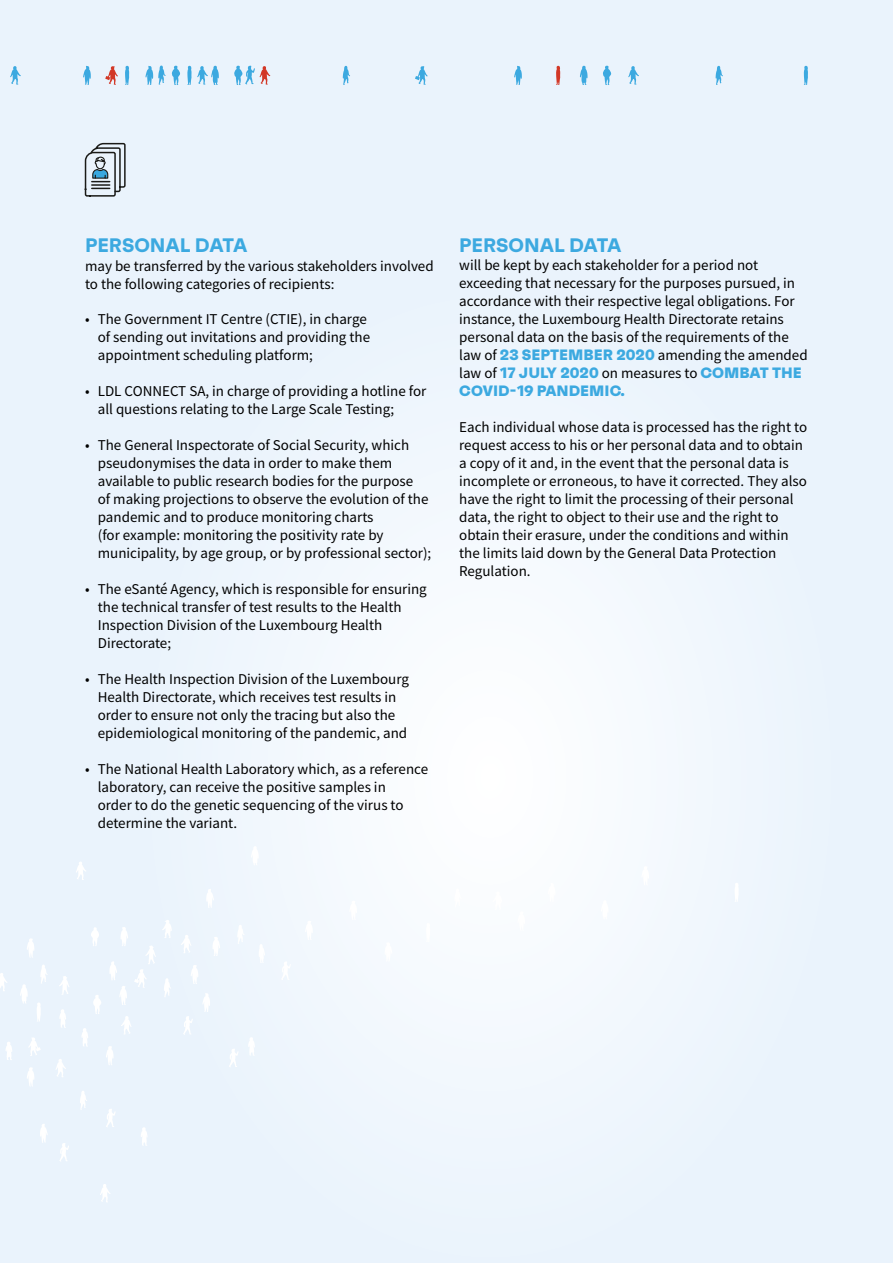
<style>
.page{position:relative;width:893px;height:1263px;background:#fff}
.page>*{position:absolute;margin:0;border:0;box-sizing:border-box;transform-origin:0 0}
.t1{font:700 19.5px "Faktum";color:#3ca9e0}
.t2{font:15px/18px "Source Sans Pro";color:#000}
.t3{font:800 15px/18px "Faktum";color:#3ca9e0}
.s1{font-family:"Faktum";font-weight:800;color:#3ca9e0}
.s2{font-family:"Source Sans Pro";font-weight:400;color:#000}
</style>
<div class="page">
<div style="left:0;top:0;width:893px;height:1263px;background:linear-gradient(to right,#ecf4fc,#eef6fd)"></div>
<svg style="left:343px;top:66px;width:7px;height:19px"></svg>
<svg style="left:715px;top:66px;width:8px;height:19px"></svg>
<svg style="left:556px;top:66px;width:4px;height:19px"></svg>
<svg style="left:804px;top:66px;width:4px;height:19px"></svg>
<svg style="left:187px;top:66px;width:4px;height:19px"></svg>
<svg style="left:125px;top:66px;width:4px;height:19px"></svg>
<svg style="left:514px;top:66px;width:8px;height:19px"></svg>
<svg style="left:145px;top:65px;width:21px;height:20px"></svg>
<svg style="left:83px;top:66px;width:8px;height:19px"></svg>
<svg style="left:580px;top:66px;width:8px;height:19px"></svg>
<svg style="left:415px;top:66px;width:13px;height:19px"></svg>
<svg style="left:105px;top:66px;width:13px;height:19px"></svg>
<svg style="left:603px;top:66px;width:8px;height:19px"></svg>
<svg style="left:172px;top:66px;width:8px;height:19px"></svg>
<svg style="left:10px;top:66px;width:11px;height:19px"></svg>
<svg style="left:628px;top:66px;width:11px;height:19px"></svg>
<svg style="left:234px;top:66px;width:36px;height:19px"></svg>
<svg style="left:197px;top:66px;width:22px;height:19px"></svg>
<svg style="left:120px;top:927px;width:8px;height:19px"></svg>
<svg style="left:191px;top:965px;width:7px;height:19px"></svg>
<svg style="left:119px;top:986px;width:8px;height:19px"></svg>
<svg style="left:259px;top:944px;width:6px;height:19px"></svg>
<svg style="left:164px;top:978px;width:7px;height:19px"></svg>
<svg style="left:202px;top:993px;width:8px;height:19px"></svg>
<svg style="left:162px;top:920px;width:10px;height:18px"></svg>
<svg style="left:492px;top:891px;width:10px;height:19px"></svg>
<svg style="left:181px;top:935px;width:10px;height:18px"></svg>
<svg style="left:134px;top:945px;width:22px;height:43px"></svg>
<svg style="left:59px;top:976px;width:11px;height:19px"></svg>
<svg style="left:183px;top:1016px;width:10px;height:19px"></svg>
<svg style="left:59px;top:1143px;width:10px;height:18px"></svg>
<svg style="left:40px;top:964px;width:8px;height:19px"></svg>
<svg style="left:20px;top:984px;width:8px;height:19px"></svg>
<svg style="left:229px;top:1048px;width:10px;height:19px"></svg>
<svg style="left:385px;top:942px;width:7px;height:19px"></svg>
<svg style="left:27px;top:938px;width:7px;height:19px"></svg>
<svg style="left:91px;top:927px;width:8px;height:19px"></svg>
<svg style="left:93px;top:995px;width:8px;height:19px"></svg>
<svg style="left:109px;top:961px;width:8px;height:19px"></svg>
<svg style="left:206px;top:889px;width:8px;height:19px"></svg>
<svg style="left:40px;top:1124px;width:8px;height:19px"></svg>
<svg style="left:55px;top:1059px;width:11px;height:18px"></svg>
<svg style="left:76px;top:861px;width:10px;height:19px"></svg>
<svg style="left:37px;top:1002px;width:4px;height:19px"></svg>
<svg style="left:81px;top:1028px;width:7px;height:18px"></svg>
<svg style="left:5px;top:1041px;width:7px;height:19px"></svg>
<svg style="left:305px;top:920px;width:8px;height:20px"></svg>
<svg style="left:517px;top:911px;width:8px;height:20px"></svg>
<svg style="left:349px;top:900px;width:8px;height:20px"></svg>
<svg style="left:641px;top:866px;width:8px;height:19px"></svg>
<svg style="left:237px;top:925px;width:8px;height:19px"></svg>
<svg style="left:454px;top:888px;width:8px;height:19px"></svg>
<svg style="left:548px;top:883px;width:7px;height:19px"></svg>
<svg style="left:601px;top:900px;width:8px;height:19px"></svg>
<svg style="left:281px;top:961px;width:10px;height:19px"></svg>
<svg style="left:100px;top:1184px;width:11px;height:18px"></svg>
<svg style="left:248px;top:1037px;width:7px;height:19px"></svg>
<svg style="left:106px;top:1046px;width:8px;height:19px"></svg>
<svg style="left:80px;top:1090px;width:7px;height:20px"></svg>
<svg style="left:0;top:973px;width:8px;height:18px"></svg>
<svg style="left:426px;top:923px;width:4px;height:19px"></svg>
<svg style="left:735px;top:883px;width:4px;height:19px"></svg>
<svg style="left:106px;top:1108px;width:10px;height:19px"></svg>
<svg style="left:141px;top:1127px;width:7px;height:19px"></svg>
<svg style="left:212px;top:937px;width:8px;height:19px"></svg>
<svg style="left:27px;top:1067px;width:7px;height:19px"></svg>
<svg style="left:121px;top:1016px;width:11px;height:18px"></svg>
<svg style="left:251px;top:846px;width:8px;height:19px"></svg>
<svg style="left:59px;top:1009px;width:7px;height:19px"></svg>
<svg style="left:28px;top:1037px;width:13px;height:19px"></svg>
<svg style="left:84px;top:142px;width:42px;height:55px;background:#aab4bb"></svg>
<h1 class="t1" style="left:85px;top:233px;width:164px">PERSONAL DATA</h1>
<p class="t2" style="left:85px;top:256px;width:350px;line-height:18.8px">may be transferred by the various stakeholders involved to the following categories of recipients:</p>
<p class="t2" style="left:98px;top:310px;width:274px;text-indent:-13px">• The Government IT Centre (CTIE), in charge of sending out invitations and providing the appointment scheduling platform;</p>
<p class="t2" style="left:98px;top:382px;width:330px;text-indent:-13px">• LDL CONNECT SA, in charge of providing a hotline for all questions relating to the Large Scale Testing;</p>
<p class="t2" style="left:98px;top:436px;width:335px;text-indent:-13px">• The General Inspectorate of Social Security, which pseudonymises the data in order to make them available to public research bodies for the purpose<br>of making projections to observe the evolution of the pandemic and to produce monitoring charts<br>(for example: monitoring the positivity rate by municipality, by age group, or by professional sector);</p>
<p class="t2" style="left:98px;top:580px;width:331px;text-indent:-13px">• The eSanté Agency, which is responsible for ensuring the technical transfer of test results to the Health Inspection Division of the Luxembourg Health Directorate;</p>
<p class="t2" style="left:98px;top:670px;width:313px;text-indent:-13px">• The Health Inspection Division of the Luxembourg Health Directorate, which receives test results in order to ensure not only the tracing but also the epidemiological monitoring of the pandemic, and</p>
<p class="t2" style="left:98px;top:760px;width:332px;text-indent:-13px">• The National Health Laboratory which, as a reference laboratory, can receive the positive samples in<br>order to do the genetic sequencing of the virus to determine the variant.</p>
<h1 class="t1" style="left:459px;top:233px;width:164px">PERSONAL DATA</h1>
<p class="t2" style="left:459px;top:256px;width:350px">will be kept by each stakeholder for a period not exceeding that necessary for the purposes pursued, in accordance with their respective legal obligations. For instance, the Luxembourg Health Directorate retains personal data on the basis of the requirements of the law of <span class="s1">23 SEPTEMBER 2020</span> amending the amended</p>
<p class="t3" style="left:459px;top:364px;width:344px"><span class="s2">law of</span> 17 JULY 2020 <span class="s2">on measures to</span> COMBAT THE<br>COVID-19 PANDEMIC.</p>
<p class="t2" style="left:459px;top:418px;width:349px">Each individual whose data is processed has the right to request access to his or her personal data and to obtain a copy of it and, in the event that the personal data is incomplete or erroneous, to have it corrected. They also have the right to limit the processing of their personal data, the right to object to their use and the right to obtain their erasure, under the conditions and within the limits laid down by the General Data Protection Regulation.</p>
</div>
